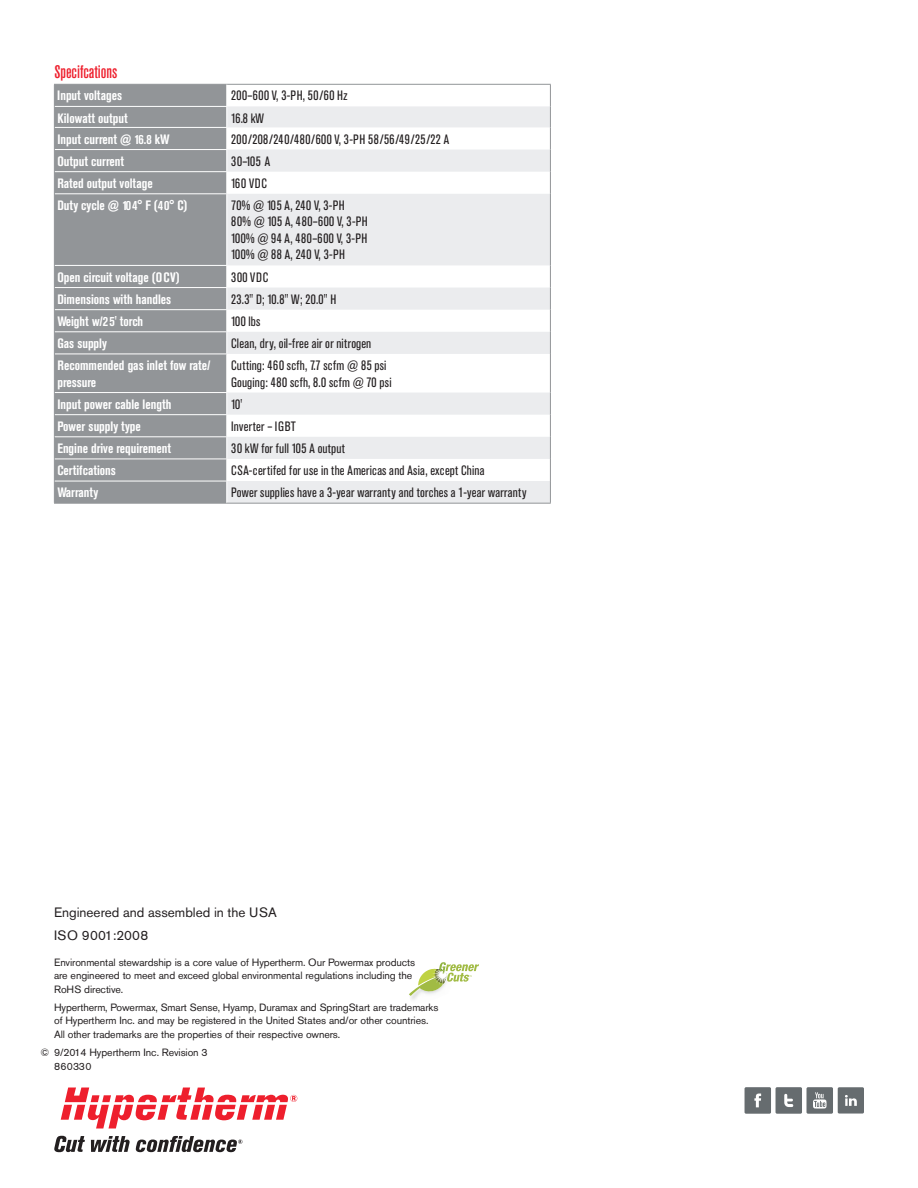
<style>
.page{position:relative;width:918px;height:1188px;background:#fff}
.page>*{position:absolute;margin:0;border:0;box-sizing:border-box;transform-origin:0 0}
.t1{font:18px "Akzidenz Grotesk Pro";color:#ee1f2d}
.t2{font:condensed 13.5px/16.5px "Akzidenz Grotesk Pro";letter-spacing:.02em;color:#231f20}
.t3{font:700 13.5px/16.5px "Akzidenz Grotesk Pro";color:#fff}
.t4{font:13.5px/22.5px "Akzidenz Grotesk Pro";color:#231f20}
.t5{font:10.5px/13.5px "Akzidenz Grotesk Pro";color:#231f20}
</style>
<div class="page">
<svg style="left:61px;top:1088px;width:236px;height:41px"></svg>
<svg style="left:54px;top:1136px;width:31px;height:16px"></svg>
<svg style="left:91px;top:1136px;width:39px;height:16px"></svg>
<svg style="left:136px;top:1136px;width:106px;height:16px"></svg>
<img style="left:411px;top:996px;width:7px;height:4px">
<svg style="left:409px;top:962px;width:70px;height:34px"></svg>
<div style="left:745px;top:1087px;width:26px;height:27px;background:#666c6f;border-radius:2px"></div>
<svg style="left:754px;top:1094px;width:7px;height:13px"></svg>
<div style="left:776px;top:1087px;width:26px;height:27px;background:#666c6f;border-radius:2px"></div>
<svg style="left:784px;top:1094px;width:9px;height:13px"></svg>
<div style="left:807px;top:1087px;width:26px;height:27px;background:#666c6f;border-radius:2px"></div>
<svg style="left:813px;top:1092px;width:14px;height:17px"></svg>
<div style="left:838px;top:1087px;width:26px;height:27px;background:#666c6f;border-radius:2px"></div>
<svg style="left:845px;top:1095px;width:12px;height:11px"></svg>
<div style="left:55px;top:85px;width:171px;height:418px;background:#929598"></div>
<svg style="left:227px;top:106px;width:323px;height:397px;fill:#ebecee"></svg>
<hr style="left:54px;top:84px;width:173px;height:1px;background:#929598">
<hr style="left:55px;top:106px;width:172px;height:1px;background:#fff">
<hr style="left:55px;top:127px;width:172px;height:1px;background:#fff">
<hr style="left:55px;top:149px;width:172px;height:1px;background:#fff">
<hr style="left:55px;top:171px;width:172px;height:1px;background:#fff">
<hr style="left:55px;top:193px;width:172px;height:1px;background:#fff">
<hr style="left:55px;top:265px;width:172px;height:1px;background:#fff">
<hr style="left:55px;top:287px;width:172px;height:1px;background:#fff">
<hr style="left:55px;top:309px;width:172px;height:1px;background:#fff">
<hr style="left:55px;top:331px;width:172px;height:1px;background:#fff">
<hr style="left:55px;top:354px;width:172px;height:1px;background:#fff">
<hr style="left:55px;top:392px;width:172px;height:1px;background:#fff">
<hr style="left:55px;top:414px;width:172px;height:1px;background:#fff">
<hr style="left:54px;top:194px;width:1px;height:71px;background:#929598">
<svg style="left:54px;top:265px;width:1px;height:89px"></svg>
<hr style="left:54px;top:354px;width:1px;height:39px;background:#929598">
<hr style="left:54px;top:503px;width:173px;height:1px;background:#929598">
<hr style="left:227px;top:503px;width:324px;height:1px;background:#929598">
<hr style="left:55px;top:436px;width:172px;height:1px;background:#fff">
<svg style="left:54px;top:393px;width:1px;height:110px"></svg>
<hr style="left:55px;top:459px;width:171px;height:1px;background:#fff">
<hr style="left:55px;top:481px;width:171px;height:1px;background:#fff">
<hr style="left:227px;top:84px;width:324px;height:1px;background:#929598">
<hr style="left:550px;top:194px;width:1px;height:71px;background:#929598">
<svg style="left:550px;top:265px;width:1px;height:89px"></svg>
<hr style="left:550px;top:354px;width:1px;height:39px;background:#929598">
<svg style="left:550px;top:393px;width:1px;height:110px"></svg>
<svg style="left:226px;top:85px;width:1px;height:108px"></svg>
<svg style="left:226px;top:266px;width:1px;height:88px"></svg>
<svg style="left:226px;top:393px;width:1px;height:110px"></svg>
<svg style="left:550px;top:85px;width:1px;height:109px"></svg>
<svg style="left:54px;top:85px;width:1px;height:109px"></svg>
<h1 class="t1" style="left:54px;top:65px;width:65px">Specifcations</h1>
<p class="t3" style="left:57px;top:89px;width:66px">Input voltages</p>
<p class="t2" style="left:231px;top:89px;width:118px">200–600 V, 3-PH, 50/60 Hz</p>
<p class="t3" style="left:57px;top:111px;width:72px">Kilowatt output</p>
<p class="t2" style="left:231px;top:111px;width:34px">16.8 kW</p>
<p class="t3" style="left:57px;top:132px;width:114px">Input current @ 16.8 kW</p>
<p class="t2" style="left:231px;top:132px;width:219px">200/208/240/480/600 V, 3-PH 58/56/49/25/22 A</p>
<p class="t3" style="left:57px;top:154px;width:68px">Output current</p>
<p class="t2" style="left:231px;top:154px;width:41px">30–105 A</p>
<p class="t3" style="left:57px;top:176px;width:97px">Rated output voltage</p>
<p class="t2" style="left:231px;top:176px;width:37px">160 VDC</p>
<p class="t3" style="left:57px;top:198px;width:132px">Duty cycle @ 104° F (40° C)</p>
<p class="t2" style="left:231px;top:198px;width:138px">70% @ 105 A, 240 V, 3-PH<br>80% @ 105 A, 480–600 V, 3-PH<br>100% @ 94 A, 480–600 V, 3-PH<br>100% @ 88 A, 240 V, 3-PH</p>
<p class="t3" style="left:57px;top:270px;width:124px">Open circuit voltage (OCV)</p>
<p class="t2" style="left:231px;top:270px;width:39px">300 VDC</p>
<p class="t3" style="left:57px;top:292px;width:115px">Dimensions with handles</p>
<p class="t2" style="left:231px;top:292px;width:106px">23.3" D; 10.8" W; 20.0" H</p>
<p class="t3" style="left:57px;top:314px;width:87px">Weight w/25' torch</p>
<p class="t2" style="left:231px;top:314px;width:31px">100 lbs</p>
<p class="t3" style="left:57px;top:336px;width:51px">Gas supply</p>
<p class="t2" style="left:231px;top:336px;width:142px">Clean, dry, oil-free air or nitrogen</p>
<p class="t3" style="left:57px;top:358px;width:155px">Recommended gas inlet fow rate/ pressure</p>
<p class="t2" style="left:231px;top:358px;width:162px">Cutting: 460 scfh, 7.7 scfm @ 85 psi<br>Gouging: 480 scfh, 8.0 scfm @ 70 psi</p>
<p class="t3" style="left:57px;top:397px;width:115px">Input power cable length</p>
<p class="t2" style="left:231px;top:397px;width:13px">10'</p>
<p class="t3" style="left:57px;top:419px;width:85px">Power supply type</p>
<p class="t2" style="left:231px;top:419px;width:66px">Inverter – IGBT</p>
<p class="t3" style="left:57px;top:441px;width:115px">Engine drive requirement</p>
<p class="t2" style="left:231px;top:441px;width:115px">30 kW for full 105 A output</p>
<p class="t3" style="left:57px;top:463px;width:60px">Certifcations</p>
<p class="t2" style="left:231px;top:463px;width:255px">CSA-certifed for use in the Americas and Asia, except China</p>
<p class="t3" style="left:57px;top:486px;width:42px">Warranty</p>
<p class="t2" style="left:231px;top:486px;width:297px">Power supplies have a 3-year warranty and torches a 1-year warranty</p>
<p class="t4" style="left:54px;top:903px;width:224px">Engineered and assembled in the USA<br>ISO 9001:2008</p>
<p class="t5" style="left:54px;top:956px;width:363px">Environmental stewardship is a core value of Hypertherm. Our Powermax products are engineered to meet and exceed global environmental regulations including the<br>RoHS directive.</p>
<p class="t5" style="left:54px;top:1002px;width:386px">Hypertherm, Powermax, Smart Sense, Hyamp, Duramax and SpringStart are trademarks of Hypertherm Inc. and may be registered in the United States and/or other countries.<br>All other trademarks are the properties of their respective owners.</p>
<p class="t5" style="left:54px;top:1047px;width:155px;text-indent:-14px">© 9/2014 Hypertherm Inc. Revision 3<br>860330</p>
</div>
